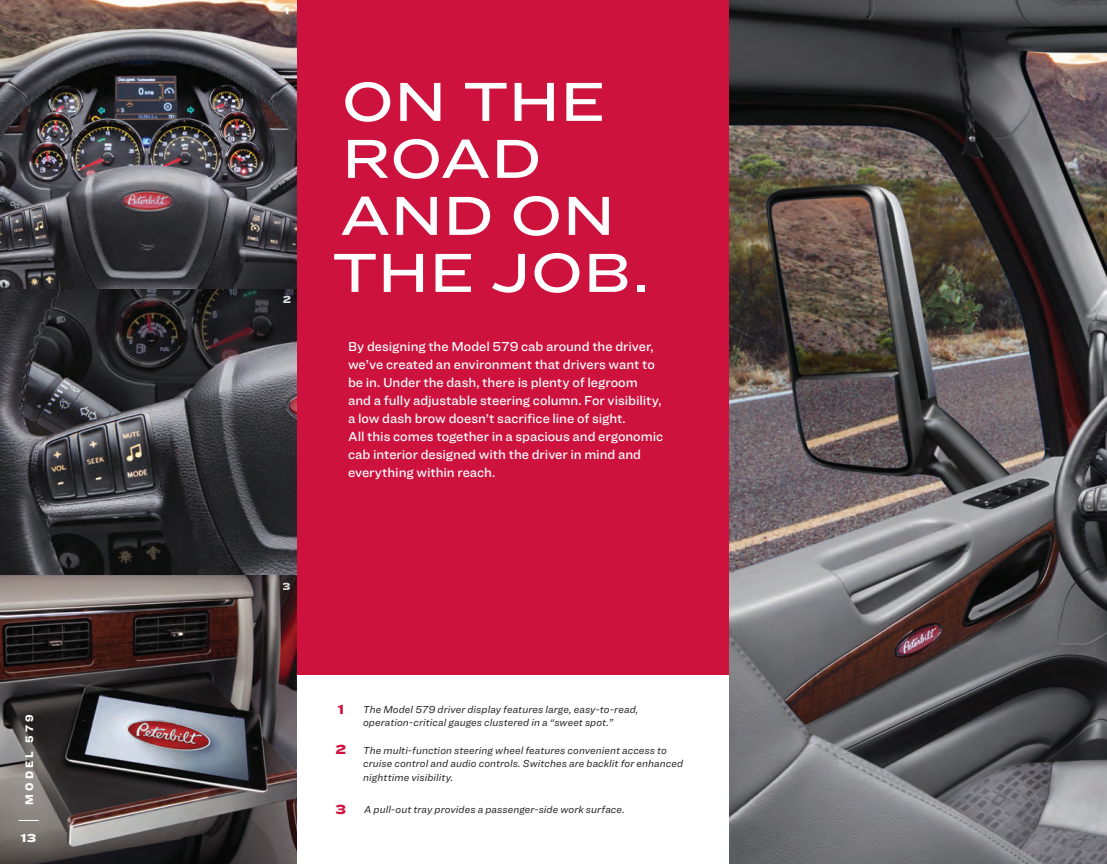
<style>
.page{position:relative;width:1107px;height:864px;background:#fff}
.page>*{position:absolute;margin:0;border:0;box-sizing:border-box;transform-origin:0 0}
.t1{font:500 57px/57px "Ringside Extra Wide";letter-spacing:-.015em;color:#fff}
.t2{font:900 13.8px "Ringside Extra Wide";color:#cd123d}
.t3{font:500 13.5px/18px "Ringside";letter-spacing:-.005em;color:#fff}
.t4{font:900 12px "Ringside Extra Wide";color:#fff}
.t5{font:900 11.25px "Ringside";letter-spacing:.27em;color:#fff}
.t6{font:900 10.65px "Ringside Extra Wide";color:#fff}
.t7{font:italic 10.5px/13.5px "Ringside";letter-spacing:.01em;color:#231f20}
</style>
<div class="page">
<div style="left:297px;top:0;width:432px;height:674px;background:#cd123d"></div>
<img style="left:0;top:289px;width:297px;height:286px">
<img style="left:0;top:575px;width:297px;height:289px">
<img style="left:0;top:0;width:297px;height:289px">
<img style="left:729px;top:0;width:378px;height:864px">
<svg style="left:19px;top:820px;width:20px;height:1px"></svg>
<svg style="left:271px;top:0;width:26px;height:28px"></svg>
<p class="t5" style="left:21px;top:805px;width:91px;rotate:-90deg">MODEL 579</p>
<p class="t4" style="left:21px;top:829px;width:17px">13</p>
<p class="t6" style="left:284px;top:2px;width:7px">1</p>
<p class="t6" style="left:283px;top:291px;width:10px">2</p>
<p class="t6" style="left:283px;top:578px;width:10px">3</p>
<h1 class="t1" style="left:332px;top:71px;width:319px">ON THE<br>ROAD<br>AND ON<br>THE JOB.</h1>
<p class="t3" style="left:348px;top:337px;width:317px">By designing the Model 579 cab around the driver, we’ve created an environment that drivers want to be in. Under the dash, there is plenty of legroom and a fully adjustable steering column. For visibility, a low dash brow doesn’t sacrifice line of sight.<br>All this comes together in a spacious and ergonomic cab interior designed with the driver in mind and everything within reach.</p>
<p class="t2" style="left:338px;top:698px;width:8px">1</p>
<p class="t2" style="left:336px;top:739px;width:12px">2</p>
<p class="t2" style="left:336px;top:798px;width:12px">3</p>
<p class="t7" style="left:363px;top:702px;width:277px">The Model 579 driver display features large, easy-to-read, operation-critical gauges clustered in a “sweet spot.”</p>
<p class="t7" style="left:363px;top:743px;width:321px">The multi-function steering wheel features convenient access to cruise control and audio controls. Switches are backlit for enhanced nighttime visibility.</p>
<p class="t7" style="left:364px;top:803px;width:262px">A pull-out tray provides a passenger-side work surface.</p>
</div>
